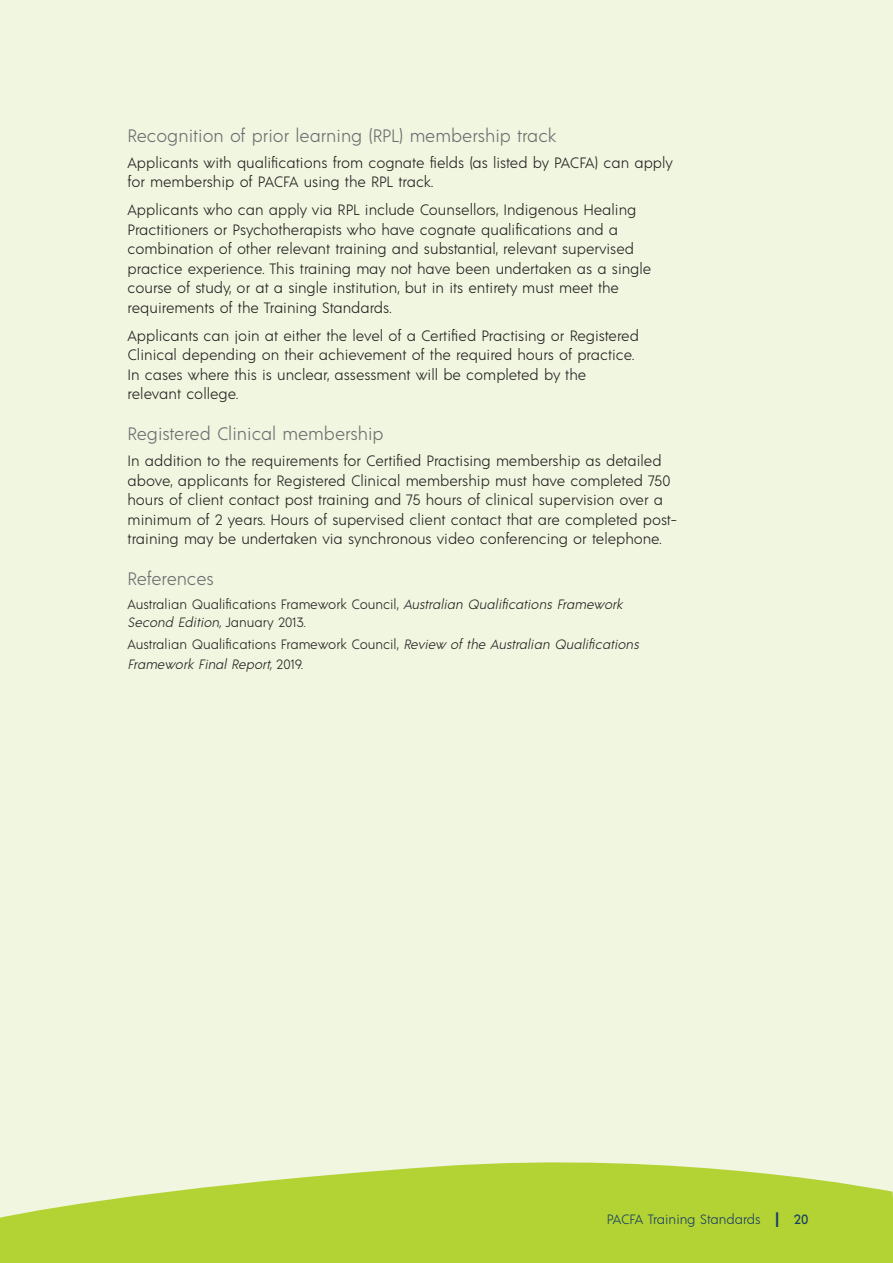
<style>
.page{position:relative;width:893px;height:1263px;background:#f0f6df}
.page>*{position:absolute;margin:0;border:0;box-sizing:border-box;transform-origin:0 0}
.Heading_2{font:300 18px "Acre";color:#6c6d70}
.Body_Text{font:300 15px/19.5px "Acre";color:#231f20}
.Body_Text-2{font:italic 300 13.5px/19.5px "Acre";color:#231f20}
.Body_Text-3{font:300 13.5px/18px "Acre";color:#231f20}
.t1{font:300 13.5px "Acre";color:#163e65}
.s1{font-style:italic}
.s2{font-style:normal}
.s3{font-weight:500;font-size:21px}
.s4{font-weight:500}
</style>
<div class="page">
<svg style="left:0;top:1162px;width:893px;height:101px;fill:#b3d234"></svg>
<p class="Heading_2" style="left:128px;top:124px;width:430px">Recognition of prior learning (RPL) membership track</p>
<p class="Body_Text" style="left:128px;top:152px;width:547px">Applicants with qualifications from cognate fields (as listed by PACFA) can apply for membership of PACFA using the RPL track.</p>
<p class="Body_Text" style="left:128px;top:200px;width:525px">Applicants who can apply via RPL include Counsellors, Indigenous Healing Practitioners or Psychotherapists who have cognate qualifications and a combination of other relevant training and substantial, relevant supervised practice experience. This training may not have been undertaken as a single course of study, or at a single institution, but in its entirety must meet the requirements of the Training Standards.</p>
<p class="Body_Text" style="left:128px;top:325px;width:513px">Applicants can join at either the level of a Certified Practising or Registered Clinical depending on their achievement of the required hours of practice.<br>In cases where this is unclear, assessment will be completed by the relevant college.</p>
<p class="Heading_2" style="left:128px;top:422px;width:258px">Registered Clinical membership</p>
<p class="Body_Text" style="left:128px;top:450px;width:551px">In addition to the requirements for Certified Practising membership as detailed above, applicants for Registered Clinical membership must have completed 750 hours of client contact post training and 75 hours of clinical supervision over a minimum of 2 years. Hours of supervised client contact that are completed post&shy;training may be undertaken via synchronous video conferencing or telephone.</p>
<p class="Heading_2" style="left:128px;top:566px;width:88px">References</p>
<p class="Body_Text-3" style="left:128px;top:595px;width:500px">Australian Qualifications Framework Council, <span class="s1">Australian Qualifications Framework<br>Second Edition,</span> J a n u a ry 2 0 1 3 .</p>
<p class="Body_Text-2" style="left:128px;top:634px;width:516px"><span class="s2">Australian Qualifications Framework Council,</span> Review of the Australian Qualifications<br>Framework Final Report, <span class="s2">2 0 1 9.</span></p>
<p class="t1" style="left:607px;top:1210px;width:203px">PACFA Training Standards <span class="s3">I</span> <span class="s4">20</span></p>
</div>
